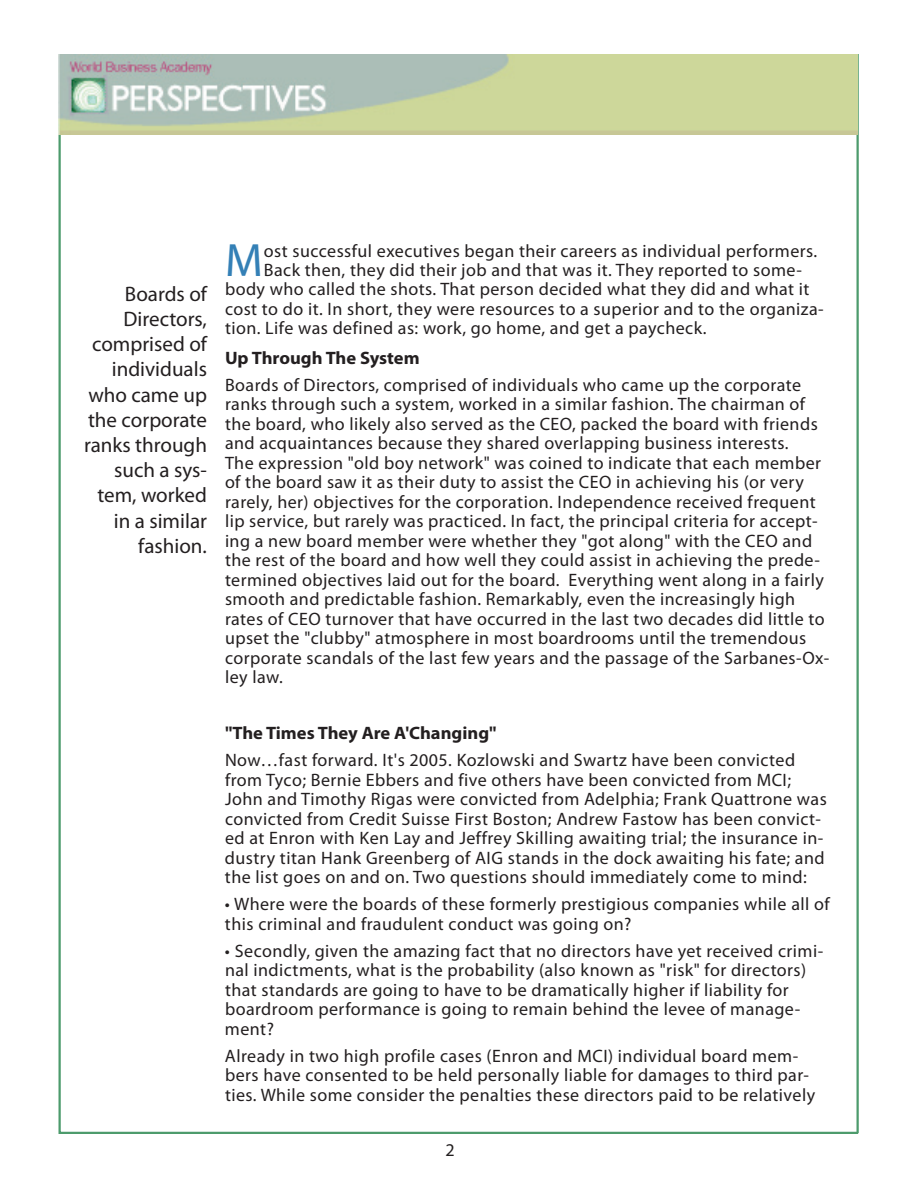
<style>
.page{position:relative;width:918px;height:1188px;background:#fff}
.page>*{position:absolute;margin:0;border:0;box-sizing:border-box;transform-origin:0 0}
.t1{font:46.95px "Myriad Pro";color:#3480b6}
.t2{font:21px/25.2px "Myriad Pro";color:#231f20;text-align:right}
.t3{font:18px/19.5px "Myriad Pro";letter-spacing:.025em;color:#231f20}
.t4{font:700 18px "Myriad Pro";color:#231f20}
</style>
<div class="page">
<img style="left:58px;top:54px;width:800px;height:81px">
<p class="t2" style="left:84px;top:282px;width:124px">Boards of<br>Directors, comprised of individuals who came up the corporate ranks through such a sys&shy;tem, worked in a similar fashion.</p>
<h1 class="t1" style="left:225px;top:235px;width:39px">M</h1>
<p class="t3" style="left:264px;top:241px;width:555px">ost successful executives began their careers as individual performers.</p>
<p class="t3" style="left:264px;top:261px;width:540px">Back then, they did their job and that was it. They reported to some-</p>
<p class="t3" style="left:225px;top:280px;width:586px">body who called the shots. That person decided what they did and what it</p>
<p class="t3" style="left:225px;top:300px;width:600px">cost to do it. In short, they were resources to a superior and to the organiza-</p>
<p class="t3" style="left:225px;top:319px;width:483px">tion. Life was defined as: work, go home, and get a paycheck.</p>
<p class="t4" style="left:225px;top:347px;width:196px">Up Through The System</p>
<p class="t3" style="left:225px;top:375px;width:606px">Boards of Directors, comprised of individuals who came up the corporate ranks through such a system, worked in a similar fashion. The chairman of the board, who likely also served as the CEO, packed the board with friends and acquaintances because they shared overlapping business interests.<br>The expression "old boy network" was coined to indicate that each member of the board saw it as their duty to assist the CEO in achieving his (or very rarely, her) objectives for the corporation. Independence received frequent lip service, but rarely was practiced. In fact, the principal criteria for accept&shy;ing a new board member were whether they "got along" with the CEO and the rest of the board and how well they could assist in achieving the prede&shy;termined objectives laid out for the board. Everything went along in a fairly smooth and predictable fashion. Remarkably, even the increasingly high rates of CEO turnover that have occurred in the last two decades did little to upset the "clubby" atmosphere in most boardrooms until the tremendous corporate scandals of the last few years and the passage of the Sarbanes-Ox&shy;ley law.</p>
<p class="t4" style="left:225px;top:723px;width:273px">"The Times They Are A'Changing"</p>
<p class="t3" style="left:225px;top:751px;width:603px">Now…fast forward. It's 2005. Kozlowski and Swartz have been convicted from Tyco; Bernie Ebbers and five others have been convicted from MCI; John and Timothy Rigas were convicted from Adelphia; Frank Quattrone was convicted from Credit Suisse First Boston; Andrew Fastow has been convict&shy;ed at Enron with Ken Lay and Jeffrey Skilling awaiting trial; the insurance in&shy;dustry titan Hank Greenberg of AIG stands in the dock awaiting his fate; and the list goes on and on. Two questions should immediately come to mind:</p>
<p class="t3" style="left:225px;top:895px;width:606px">• Where were the boards of these formerly prestigious companies while all of this criminal and fraudulent conduct was going on?</p>
<p class="t3" style="left:225px;top:941px;width:600px">• Secondly, given the amazing fact that no directors have yet received crimi&shy;nal indictments, what is the probability (also known as "risk" for directors) that standards are going to have to be dramatically higher if liability for boardroom performance is going to remain behind the levee of manage&shy;ment?</p>
<p class="t3" style="left:225px;top:1046px;width:592px">Already in two high profile cases (Enron and MCI) individual board mem&shy;bers have consented to be held personally liable for damages to third par&shy;ties. While some consider the penalties these directors paid to be relatively</p>
<p class="t3" style="left:446px;top:1141px;width:11px">2</p>
</div>
